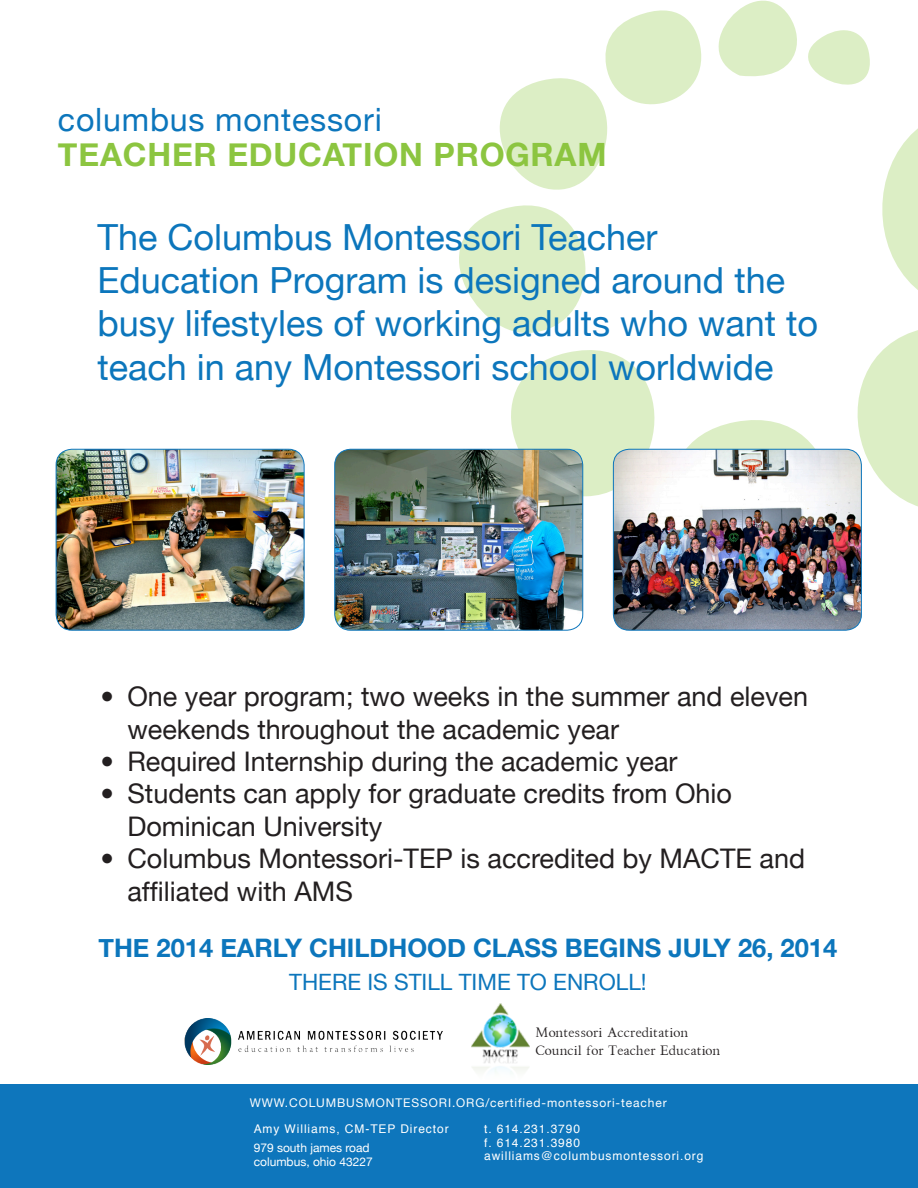
<style>
.page{position:relative;width:918px;height:1188px;background:#fff}
.page>*{position:absolute;margin:0;border:0;box-sizing:border-box;transform-origin:0 0}
.t1{font:36px/43.2px "Helvetica Neue";color:#0c76bc}
.t2{font:700 32.1px "Helvetica Neue";letter-spacing:.025em;color:#8cc540}
.t3{font:32.1px "Helvetica Neue";letter-spacing:.025em;color:#0c76bc}
.t4{font:27px/32.4px "Helvetica Neue";color:#231f20}
.t5{font:700 25.5px "Helvetica Neue";color:#0c76bc}
.t6{font:22.5px "Helvetica Neue";color:#0c76bc}
.t7{font:13.5px/18.3px "Thryomanes Normal";letter-spacing:.025em;color:#231f20}
.t8{font:12px/13.5px "Helvetica";letter-spacing:.075em;color:#fff}
.t9{font:12px "Helvetica Neue";letter-spacing:.075em;color:#fff}
.t10{font:12px "Helvetica Neue";color:#fff}
</style>
<div class="page">
<svg style="left:458px;top:0;width:460px;height:518px"></svg>
<svg style="left:628px;top:399px;width:235px;height:119px"></svg>
<div style="left:0;top:1084px;width:918px;height:104px;background:#0e76bc"></div>
<img style="left:184px;top:1018px;width:258px;height:47px">
<img style="left:471px;top:1003px;width:59px;height:69px">
<img style="left:335px;top:449px;width:248px;height:181px">
<div style="left:335px;top:449px;width:248px;height:181px;border:1px solid #0c76bc;border-radius:16px"></div>
<img style="left:613px;top:449px;width:248px;height:181px">
<div style="left:613px;top:449px;width:249px;height:181px;border:1px solid #0c76bc;border-radius:16px"></div>
<img style="left:56px;top:449px;width:248px;height:181px">
<div style="left:56px;top:449px;width:248px;height:181px;border:1px solid #0c76bc;border-radius:16px"></div>
<p class="t3" style="left:58px;top:101px;width:325px">columbus montessori</p>
<p class="t2" style="left:58px;top:134px;width:550px">TEACHER EDUCATION PROGRAM</p>
<p class="t1" style="left:98px;top:215px;width:722px">The Columbus Montessori Teacher Education Program is designed around the busy lifestyles of working adults who want to teach in any Montessori school worldwide</p>
<p class="t4" style="left:127px;top:680px;width:682px;text-indent:-27px">• One year program; two weeks in the summer and eleven weekends throughout the academic year</p>
<p class="t4" style="left:100px;top:745px;width:579px">• Required Internship during the academic year</p>
<p class="t4" style="left:127px;top:777px;width:606px;text-indent:-27px">• Students can apply for graduate credits from Ohio<br>Dominican University</p>
<p class="t4" style="left:127px;top:842px;width:679px;text-indent:-27px">• Columbus Montessori-TEP is accredited by MACTE and affiliated with AMS</p>
<p class="t5" style="left:98px;top:932px;width:740px">THE 2014 EARLY CHILDHOOD CLASS BEGINS JULY 26, 2014</p>
<p class="t6" style="left:289px;top:968px;width:359px">THERE IS STILL TIME TO ENROLL!</p>
<p class="t7" style="left:536px;top:1023px;width:186px">Montessori Accreditation<br>Council for Teacher Education</p>
<p class="t9" style="left:250px;top:1096px;width:419px">WWW.COLUMBUSMONTESSORI.ORG/certified-montessori-teacher</p>
<p class="t8" style="left:254px;top:1122px;width:196px">Amy Williams, CM-TEP Director</p>
<p class="t10" style="left:254px;top:1140px;width:118px">979 south james road</p>
<p class="t10" style="left:254px;top:1155px;width:121px">columbus, ohio 43227</p>
<p class="t8" style="left:484px;top:1123px;width:97px">t. 614.231.3790</p>
<p class="t8" style="left:484px;top:1136px;width:221px">f. 614.231.3980 awilliams@columbusmontessori.org</p>
</div>
